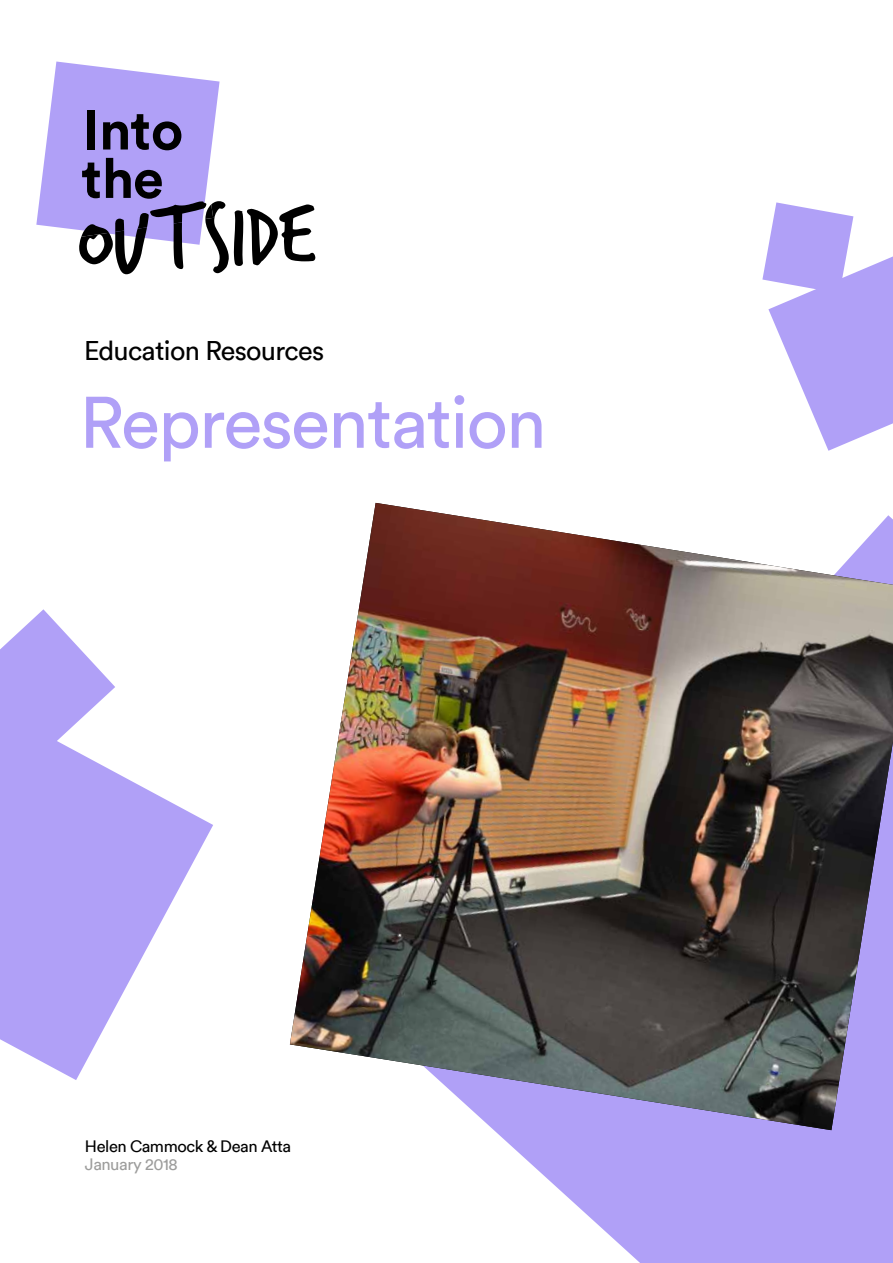
<style>
.page{position:relative;width:893px;height:1263px;background:#fff}
.page>*{position:absolute;margin:0;border:0;box-sizing:border-box;transform-origin:0 0}
.t1{font:72px "Circular";letter-spacing:-.025em;color:#b0a0f7}
.t2{font:700 55.35px/48.4px "Circular Std";color:#000}
.t3{font:27px "Circular";letter-spacing:-.03em;color:#000}
.t4{font:16.5px "Circular";letter-spacing:-.025em;color:#000}
.t5{font:16.5px "Circular";letter-spacing:-.025em;color:#9d9d9c}
</style>
<div class="page">
<svg style="left:0;top:759px;width:213px;height:321px;fill:#b0a0f7"></svg>
<svg style="left:494px;top:1130px;width:399px;height:133px;fill:#b0a0f7"></svg>
<img style="left:290px;top:503px;width:603px;height:627px">
<div style="left:745px;top:1144px;width:69px;height:68px;background:#b0a0f7"></div>
<svg style="left:0;top:609px;width:115px;height:150px"></svg>
<svg style="left:762px;top:202px;width:131px;height:249px"></svg>
<svg style="left:36px;top:62px;width:279px;height:212px"></svg>
<h2 class="t2" style="left:81px;top:105px;width:103px">Into the</h2>
<h3 class="t3" style="left:84px;top:332px;width:242px">Education Resources</h3>
<h1 class="t1" style="left:80px;top:374px;width:468px">Representation</h1>
<p class="t4" style="left:85px;top:1135px;width:208px">Helen Cammock &amp; Dean Atta</p>
<p class="t5" style="left:85px;top:1153px;width:94px">January 2018</p>
</div>
